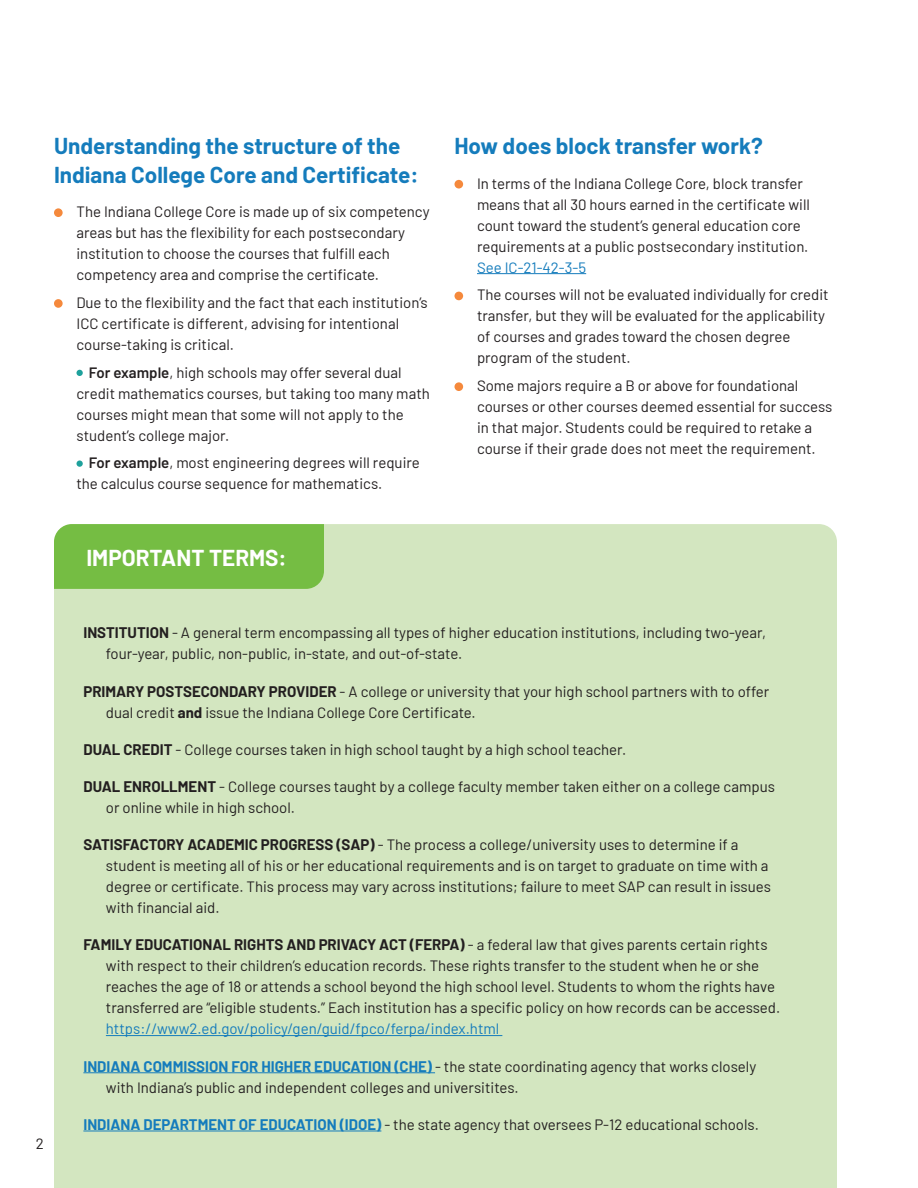
<style>
.page{position:relative;width:918px;height:1188px;background:#fff}
.page>*{position:absolute;margin:0;border:0;box-sizing:border-box;transform-origin:0 0}
.subhead{font:700 22.5px/28.5px "Barlow";color:#157cbc}
.subhead-2{font:700 22.5px "Barlow";color:#fff}
.Numbered_list{font:15px/21px "Barlow";color:#231f20}
.s1{font-weight:600}
.s2{color:#157cbc}
.s3{font-weight:700}
.s4{font-weight:700;color:#157cbc}
</style>
<div class="page">
<div style="left:54px;top:524px;width:783px;height:664px;background:#d3e6c0"></div>
<div style="left:54px;top:524px;width:270px;height:65px;background:#75bd43"></div>
<div style="left:54px;top:208px;width:9px;height:9px;background:#f5893c;border-radius:50%"></div>
<div style="left:54px;top:299px;width:9px;height:9px;background:#f5893c;border-radius:50%"></div>
<svg style="left:77px;top:370px;width:6px;height:6px"></svg>
<div style="left:77px;top:460px;width:6px;height:7px;background:#1ea19c;border-radius:50%"></div>
<hr style="left:477px;top:273px;width:109px;height:1px;background:#157cbc">
<div style="left:455px;top:180px;width:8px;height:9px;background:#f5893c;border-radius:50%"></div>
<div style="left:455px;top:292px;width:8px;height:8px;background:#f5893c;border-radius:50%"></div>
<div style="left:455px;top:382px;width:8px;height:9px;background:#f5893c;border-radius:50%"></div>
<hr style="left:106px;top:1035px;width:396px;height:1px;background:#157cbc">
<hr style="left:83px;top:1072px;width:352px;height:1px;background:#157cbc">
<hr style="left:83px;top:1131px;width:298px;height:1px;background:#157cbc">
<p class="subhead" style="left:54px;top:130px;width:366px">Understanding the structure of the<br>Indiana College Core and Certificate:</p>
<p class="Numbered_list" style="left:76px;top:200px;width:355px">The Indiana College Core is made up of six competency areas but has the flexibility for each postsecondary institution to choose the courses that fulfill each competency area and comprise the certificate.</p>
<p class="Numbered_list" style="left:76px;top:291px;width:353px">Due to the flexibility and the fact that each institution’s<br>ICC certificate is different, advising for intentional course-taking is critical.</p>
<p class="Numbered_list" style="left:76px;top:360px;width:355px;text-indent:12px"><span class="s1">For example</span>, high schools may offer several dual credit mathematics courses, but taking too many math courses might mean that some will not apply to the student’s college major.</p>
<p class="Numbered_list" style="left:76px;top:451px;width:345px;text-indent:12px"><span class="s1">For example</span>, most engineering degrees will require the calculus course sequence for mathematics.</p>
<p class="subhead-2" style="left:86px;top:541px;width:202px">IMPORTANT TERMS:</p>
<p class="subhead" style="left:454px;top:130px;width:310px">How does block transfer work?</p>
<p class="Numbered_list" style="left:477px;top:171px;width:334px">In terms of the Indiana College Core, block transfer means that all 30 hours earned in the certificate will count toward the student’s general education core requirements at a public postsecondary institution.<br><span class="s2">See IC-21-42-3-5</span></p>
<p class="Numbered_list" style="left:477px;top:283px;width:353px">The courses will not be evaluated individually for credit transfer, but they will be evaluated for the applicability of courses and grades toward the chosen degree program of the student.</p>
<p class="Numbered_list" style="left:477px;top:374px;width:357px">Some majors require a B or above for foundational courses or other courses deemed essential for success in that major. Students could be required to retake a course if their grade does not meet the requirement.</p>
<p class="Numbered_list" style="left:36px;top:1132px;width:10px">2</p>
<p class="Numbered_list" style="left:106px;top:621px;width:662px;text-indent:-22px"><span class="s3">INSTITUTION</span> - A general term encompassing all types of higher education institutions, including two-year, four-year, public, non-public, in-state, and out-of-state.</p>
<p class="Numbered_list" style="left:106px;top:680px;width:665px;text-indent:-22px"><span class="s3">PRIMARY POSTSECONDARY PROVIDER</span> - A college or university that your high school partners with to offer dual credit <span class="s3">and</span> issue the Indiana College Core Certificate.</p>
<p class="Numbered_list" style="left:83px;top:738px;width:544px"><span class="s3">DUAL CREDIT</span> - College courses taken in high school taught by a high school teacher.</p>
<p class="Numbered_list" style="left:106px;top:775px;width:671px;text-indent:-22px"><span class="s3">DUAL ENROLLMENT</span> - College courses taught by a college faculty member taken either on a college campus or online while in high school.</p>
<p class="Numbered_list" style="left:106px;top:833px;width:667px;text-indent:-22px"><span class="s3">SATISFACTORY ACADEMIC PROGRESS (SAP)</span> - The process a college/university uses to determine if a student is meeting all of his or her educational requirements and is on target to graduate on time with a degree or certificate. This process may vary across institutions; failure to meet SAP can result in issues with financial aid.</p>
<p class="Numbered_list" style="left:106px;top:933px;width:676px;text-indent:-22px"><span class="s3">FAMILY EDUCATIONAL RIGHTS AND PRIVACY ACT (FERPA)</span> - a federal law that gives parents certain rights with respect to their children’s education records. These rights transfer to the student when he or she reaches the age of 18 or attends a school beyond the high school level. Students to whom the rights have transferred are “eligible students.” Each institution has a specific policy on how records can be accessed. <span class="s2">https://www2.ed.gov/policy/gen/guid/fpco/ferpa/index.html</span></p>
<p class="Numbered_list" style="left:106px;top:1055px;width:652px;text-indent:-22px"><span class="s4">INDIANA COMMISSION FOR HIGHER EDUCATION (CHE)</span> - the state coordinating agency that works closely with Indiana’s public and independent colleges and universitites.</p>
<p class="Numbered_list" style="left:83px;top:1113px;width:677px"><span class="s4">INDIANA DEPARTMENT OF EDUCATION (IDOE)</span> - the state agency that oversees P-12 educational schools.</p>
</div>
